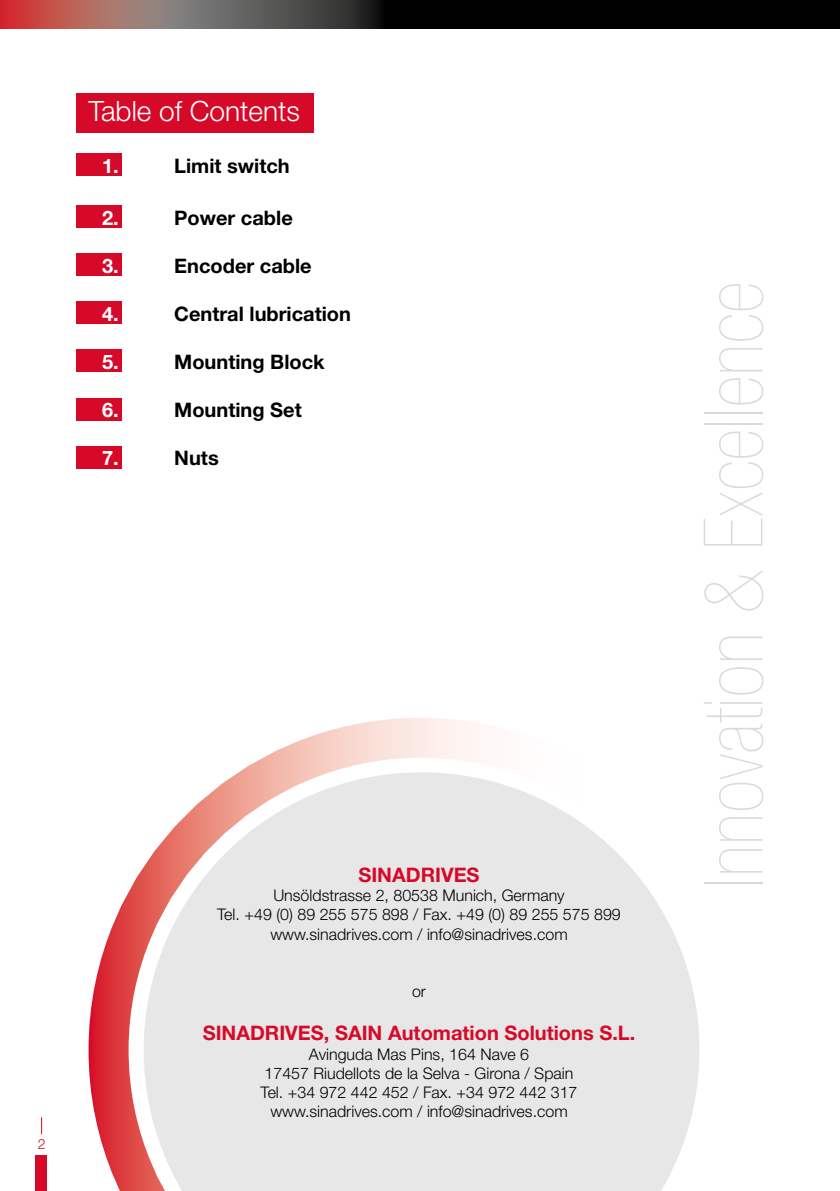
<style>
.page{position:relative;width:840px;height:1191px;background:#fff}
.page>*{position:absolute;margin:0;border:0;box-sizing:border-box;transform-origin:0 0}
.t1{font:200 condensed 82px "Helvetica Neue LT Pro";color:#dadada}
.t2{font:300 28px "Helvetica Neue LT Pro";color:#fff}
.t3{font:700 20px "Helvetica Neue LT Pro";color:#000}
.t4{font:700 20px "Helvetica Neue LT Pro";color:#d70929}
.t5{font:700 20px "Helvetica Neue LT Pro";color:#fff}
.t6{font:300 16px/19.2px "Helvetica Neue LT Pro";color:#000;text-align:center}
.t7{font:300 14px "Helvetica Neue LT Pro";color:#d70929}
</style>
<div class="page">
<div style="left:383px;top:0;width:456px;height:28px;background:#000"></div>
<svg style="left:0;top:0;width:383px;height:28px;background:#7d5956"></svg>
<div style="left:35px;top:1154px;width:12px;height:37px;background:#d70929"></div>
<svg style="left:41px;top:1117px;width:1px;height:17px"></svg>
<div style="left:76px;top:93px;width:237px;height:40px;background:#d70929"></div>
<div style="left:76px;top:153px;width:45px;height:23px;background:#d70929"></div>
<div style="left:76px;top:205px;width:45px;height:23px;background:#d70929"></div>
<div style="left:76px;top:253px;width:45px;height:23px;background:#d70929"></div>
<div style="left:76px;top:301px;width:45px;height:23px;background:#d70929"></div>
<div style="left:76px;top:349px;width:45px;height:23px;background:#d70929"></div>
<div style="left:76px;top:398px;width:45px;height:23px;background:#d70929"></div>
<div style="left:76px;top:446px;width:45px;height:23px;background:#d70929"></div>
<svg style="left:669px;top:924px;width:30px;height:252px;fill:#e7e7e7"></svg>
<svg style="left:88px;top:718px;width:581px;height:473px"></svg>
<h2 class="t2" style="left:89px;top:94px;width:213px">Table of Contents</h2>
<p class="t5" style="left:102px;top:153px;width:18px">1.</p>
<p class="t3" style="left:174px;top:153px;width:117px">Limit switch</p>
<p class="t5" style="left:102px;top:205px;width:18px">2.</p>
<p class="t3" style="left:174px;top:205px;width:120px">Power cable</p>
<p class="t5" style="left:102px;top:253px;width:18px">3.</p>
<p class="t3" style="left:174px;top:253px;width:139px">Encoder cable</p>
<p class="t5" style="left:102px;top:301px;width:18px">4.</p>
<p class="t3" style="left:174px;top:301px;width:178px">Central lubrication</p>
<p class="t5" style="left:102px;top:349px;width:18px">5.</p>
<p class="t3" style="left:174px;top:349px;width:152px">Mounting Block</p>
<p class="t5" style="left:102px;top:397px;width:18px">6.</p>
<p class="t3" style="left:174px;top:397px;width:129px">Mounting Set</p>
<p class="t5" style="left:102px;top:445px;width:18px">7.</p>
<p class="t3" style="left:174px;top:445px;width:46px">Nuts</p>
<p class="t7" style="left:38px;top:1135px;width:9px">2</p>
<p class="t4" style="left:358px;top:862px;width:123px">SINADRIVES</p>
<p class="t6" style="left:273px;top:885px;width:293px">Unsöldstrasse 2, 80538 Munich, Germany</p>
<p class="t6" style="left:217px;top:904px;width:405px">Tel. +49 (0) 89 255 575 898 / Fax. +49 (0) 89 255 575 899 www.sinadrives.com / info@sinadrives.com</p>
<p class="t6" style="left:412px;top:981px;width:15px">or</p>
<p class="t4" style="left:202px;top:1021px;width:434px">SINADRIVES, SAIN Automation Solutions S.L.</p>
<p class="t6" style="left:260px;top:1044px;width:318px">Avinguda Mas Pins, 164 Nave 6<br>17457 Riudellots de la Selva - Girona / Spain Tel. +34 972 442 452 / Fax. +34 972 442 317 www.sinadrives.com / info@sinadrives.com</p>
<h1 class="t1" style="left:688px;top:889px;width:609px;rotate:-90deg">Innovation &amp; Excellence</h1>
</div>
